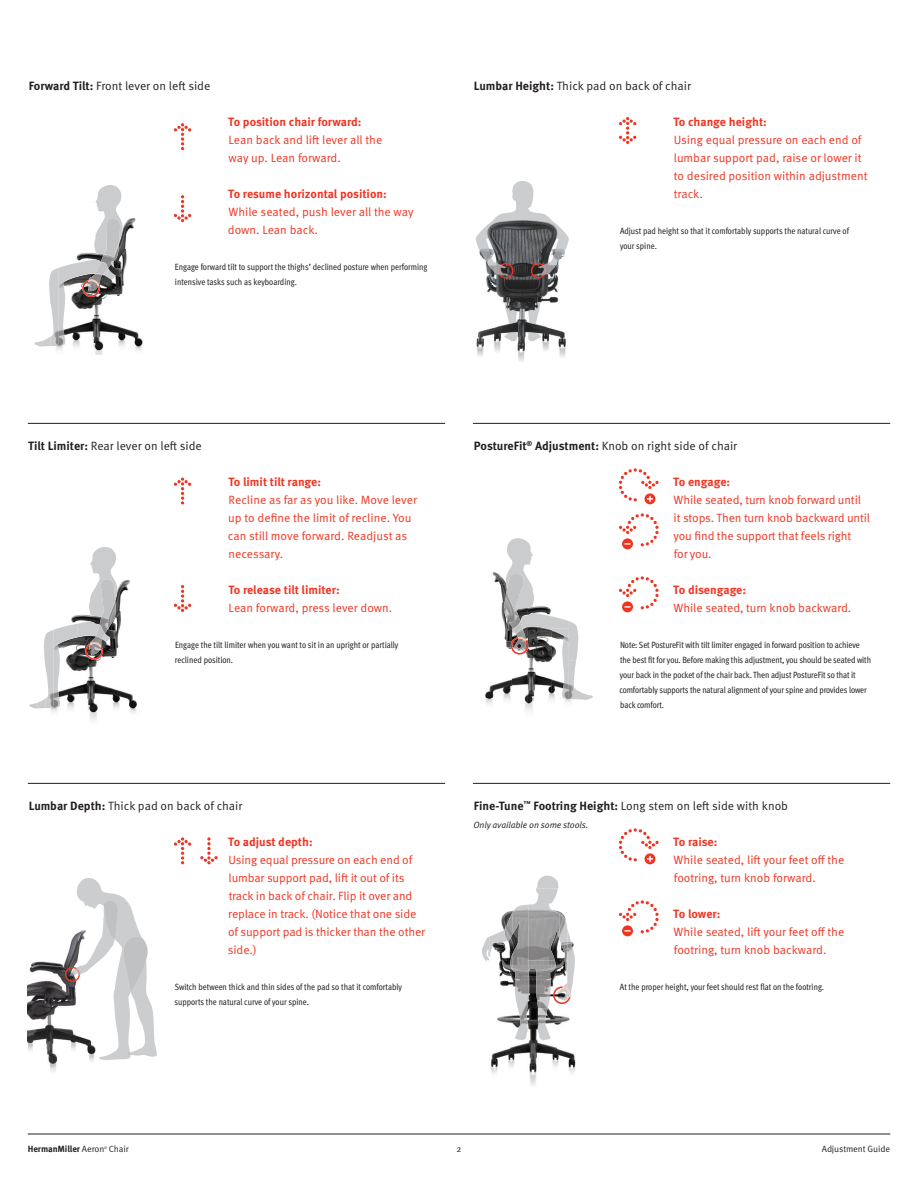
<style>
.page{position:relative;width:918px;height:1188px;background:#fff}
.page>*{position:absolute;margin:0;border:0;box-sizing:border-box;transform-origin:0 0}
.t1{font:12px/18px "Meta OT Norm";letter-spacing:-.01em;color:#ef3522}
.t2{font:12px "Meta OT Norm";color:#231f20}
.ergonomic_informatio{font:condensed 9px/15px "Meta OT";letter-spacing:-.005em;color:#231f20}
.t3{font:9px "Meta OT Norm Ita";letter-spacing:-.01em;color:#231f20}
.t4{font:9px "Meta OT Norm";letter-spacing:-.01em;color:#231f20}
.t5{font:700 9px "Meta OT";letter-spacing:-.01em;color:#231f20}
.t6{font:3.45px "Meta OT Norm";color:#231f20}
.s1{font-family:"Meta OT";font-weight:700}
.s2{font-family:"Meta OT Norm";font-weight:400}
</style>
<div class="page">
<img style="left:50px;top:218px;width:93px;height:137px">
<img style="left:59px;top:262px;width:23px;height:21px">
<img style="left:49px;top:268px;width:10px;height:39px">
<img style="left:59px;top:283px;width:7px;height:63px">
<img style="left:51px;top:307px;width:8px;height:39px">
<svg style="left:34px;top:337px;width:17px;height:10px"></svg>
<img style="left:94px;top:185px;width:29px;height:69px">
<img style="left:87px;top:242px;width:32px;height:49px">
<svg style="left:82px;top:261px;width:33px;height:36px"></svg>
<img style="left:104px;top:218px;width:17px;height:39px">
<svg style="left:174px;top:123px;width:17px;height:27px"></svg>
<svg style="left:174px;top:195px;width:17px;height:27px"></svg>
<img style="left:43px;top:580px;width:94px;height:141px">
<img style="left:53px;top:624px;width:25px;height:21px">
<img style="left:78px;top:621px;width:10px;height:16px">
<img style="left:44px;top:630px;width:9px;height:78px">
<img style="left:53px;top:645px;width:8px;height:63px">
<svg style="left:29px;top:699px;width:16px;height:10px"></svg>
<img style="left:89px;top:547px;width:28px;height:70px">
<img style="left:88px;top:601px;width:28px;height:54px">
<img style="left:100px;top:579px;width:15px;height:40px">
<svg style="left:85px;top:623px;width:25px;height:37px"></svg>
<svg style="left:174px;top:478px;width:17px;height:27px"></svg>
<svg style="left:174px;top:585px;width:17px;height:27px"></svg>
<img style="left:28px;top:961px;width:66px;height:111px">
<svg style="left:65px;top:878px;width:92px;height:182px"></svg>
<svg style="left:174px;top:837px;width:17px;height:27px"></svg>
<svg style="left:200px;top:837px;width:18px;height:27px"></svg>
<img style="left:475px;top:239px;width:91px;height:123px">
<svg style="left:504px;top:332px;width:13px;height:9px"></svg>
<svg style="left:528px;top:332px;width:13px;height:9px"></svg>
<svg style="left:476px;top:181px;width:93px;height:98px"></svg>
<svg style="left:505px;top:298px;width:12px;height:26px"></svg>
<svg style="left:528px;top:302px;width:13px;height:22px"></svg>
<svg style="left:619px;top:117px;width:17px;height:27px"></svg>
<img style="left:486px;top:904px;width:84px;height:136px">
<img style="left:553px;top:987px;width:17px;height:17px">
<svg style="left:537px;top:876px;width:21px;height:12px"></svg>
<img style="left:528px;top:888px;width:32px;height:72px">
<img style="left:513px;top:905px;width:15px;height:135px">
<img style="left:505px;top:912px;width:8px;height:30px">
<img style="left:560px;top:914px;width:7px;height:87px">
<img style="left:489px;top:929px;width:16px;height:15px">
<img style="left:567px;top:929px;width:8px;height:62px">
<img style="left:482px;top:937px;width:7px;height:24px">
<svg style="left:489px;top:944px;width:3px;height:13px"></svg>
<img style="left:509px;top:953px;width:4px;height:17px">
<img style="left:528px;top:960px;width:24px;height:49px">
<svg style="left:552px;top:960px;width:5px;height:12px"></svg>
<img style="left:538px;top:1008px;width:13px;height:32px">
<svg style="left:557px;top:987px;width:14px;height:12px"></svg>
<svg style="left:619px;top:828px;width:40px;height:36px"></svg>
<svg style="left:619px;top:900px;width:40px;height:36px"></svg>
<img style="left:485px;top:572px;width:27px;height:133px">
<img style="left:528px;top:606px;width:23px;height:7px">
<img style="left:512px;top:610px;width:16px;height:101px">
<img style="left:552px;top:637px;width:16px;height:67px">
<img style="left:528px;top:629px;width:24px;height:83px">
<img style="left:568px;top:660px;width:9px;height:43px">
<img style="left:526px;top:613px;width:43px;height:16px">
<img style="left:569px;top:621px;width:10px;height:39px">
<img style="left:547px;top:629px;width:22px;height:8px">
<img style="left:561px;top:636px;width:8px;height:63px">
<svg style="left:577px;top:690px;width:16px;height:10px"></svg>
<img style="left:506px;top:538px;width:28px;height:72px">
<img style="left:504px;top:590px;width:22px;height:61px">
<img style="left:507px;top:573px;width:17px;height:39px">
<svg style="left:511px;top:622px;width:17px;height:33px"></svg>
<svg style="left:619px;top:576px;width:40px;height:36px"></svg>
<svg style="left:619px;top:513px;width:40px;height:36px"></svg>
<svg style="left:619px;top:468px;width:40px;height:36px"></svg>
<hr style="left:28px;top:1134px;width:862px;height:1px;background:#231f20">
<hr style="left:473px;top:783px;width:417px;height:1px;background:#231f20">
<hr style="left:28px;top:783px;width:417px;height:1px;background:#231f20">
<hr style="left:473px;top:423px;width:417px;height:1px;background:#231f20">
<hr style="left:28px;top:423px;width:417px;height:1px;background:#231f20">
<p class="t2" style="left:29px;top:79px;width:183px"><span class="s1">Forward Tilt:</span> Front lever on left side</p>
<p class="t1" style="left:228px;top:113px;width:156px"><span class="s1">To position chair forward:<br></span>Lean back and lift lever all the way up. Lean forward.</p>
<p class="t1" style="left:228px;top:185px;width:187px"><span class="s1">To resume horizontal position:<br></span>While seated, push lever all the way down. Lean back.</p>
<p class="ergonomic_informatio" style="left:175px;top:259px;width:254px">Engage forward tilt to support the thighs’ declined posture when performing intensive tasks such as keyboarding.</p>
<p class="t2" style="left:474px;top:79px;width:219px"><span class="s1">Lumbar Height:</span> Thick pad on back of chair</p>
<p class="t1" style="left:673px;top:113px;width:196px"><span class="s1">To change height:<br></span>Using equal pressure on each end of lumbar support pad, raise or lower it to desired position within adjustment track.</p>
<p class="ergonomic_informatio" style="left:620px;top:223px;width:230px">Adjust pad height so that it comfortably supports the natural curve of your spine.</p>
<p class="t2" style="left:28px;top:439px;width:175px"><span class="s1">Tilt Limiter:</span> Rear lever on left side</p>
<p class="t1" style="left:228px;top:473px;width:190px"><span class="s1">To limit tilt range:<br></span>Recline as far as you like. Move lever up to define the limit of recline. You can still move forward. Readjust as necessary.</p>
<p class="t1" style="left:228px;top:581px;width:166px"><span class="s1">To release tilt limiter:<br></span>Lean forward, press lever down.</p>
<p class="ergonomic_informatio" style="left:175px;top:637px;width:225px">Engage the tilt limiter when you want to sit in an upright or partially reclined position.</p>
<p class="t2" style="left:29px;top:799px;width:215px"><span class="s1">Lumbar Depth:</span> Thick pad on back of chair</p>
<p class="t1" style="left:228px;top:833px;width:199px"><span class="s1">To adjust depth:<br></span>Using equal pressure on each end of lumbar support pad, lift it out of its track in back of chair. Flip it over and replace in track. (Notice that one side of support pad is thicker than the other side.)</p>
<p class="ergonomic_informatio" style="left:174px;top:979px;width:229px">Switch between thick and thin sides of the pad so that it comfortably supports the natural curve of your spine.</p>
<p class="t2" style="left:474px;top:439px;width:265px"><span class="s1">PostureFit</span><sup>®</sup> <span class="s1">Adjustment:</span> Knob on right side of chair</p>
<p class="t1" style="left:673px;top:473px;width:198px"><span class="s1">To engage:<br></span>While seated, turn knob forward until it stops. Then turn knob backward until you find the support that feels right<br>for you.</p>
<p class="t1" style="left:673px;top:581px;width:180px"><span class="s1">To disengage:<br></span>While seated, turn knob backward.</p>
<p class="ergonomic_informatio" style="left:619px;top:637px;width:253px">Note: Set PostureFit with tilt limiter engaged in forward position to achieve the best fit for you. Before making this adjustment, you should be seated with your back in the pocket of the chair back. Then adjust PostureFit so that it comfortably supports the natural alignment of your spine and provides lower back comfort.</p>
<p class="t2" style="left:474px;top:799px;width:316px"><span class="s1">Fine-Tune</span><sup>™</sup> <span class="s1">Footring Height:</span> Long stem on left side with knob</p>
<p class="t3" style="left:473px;top:820px;width:117px">Only available on some stools.</p>
<p class="t1" style="left:673px;top:833px;width:173px"><span class="s1">To raise:<br></span>While seated, lift your feet off the footring, turn knob forward.</p>
<p class="t1" style="left:673px;top:905px;width:173px"><span class="s1">To lower:<br></span>While seated, lift your feet off the footring, turn knob backward.</p>
<p class="ergonomic_informatio" style="left:620px;top:979px;width:206px">At the proper height, your feet should rest flat on the footring.</p>
<p class="t5" style="left:28px;top:1143px;width:78px">HermanMiller <span class="s2">Aeron</span></p>
<p class="t6" style="left:104px;top:1145px;width:5px">®</p>
<p class="t4" style="left:109px;top:1143px;width:21px">Chair</p>
<p class="t4" style="left:457px;top:1143px;width:6px">2</p>
<p class="t4" style="left:822px;top:1143px;width:70px">Adjustment Guide</p>
</div>
